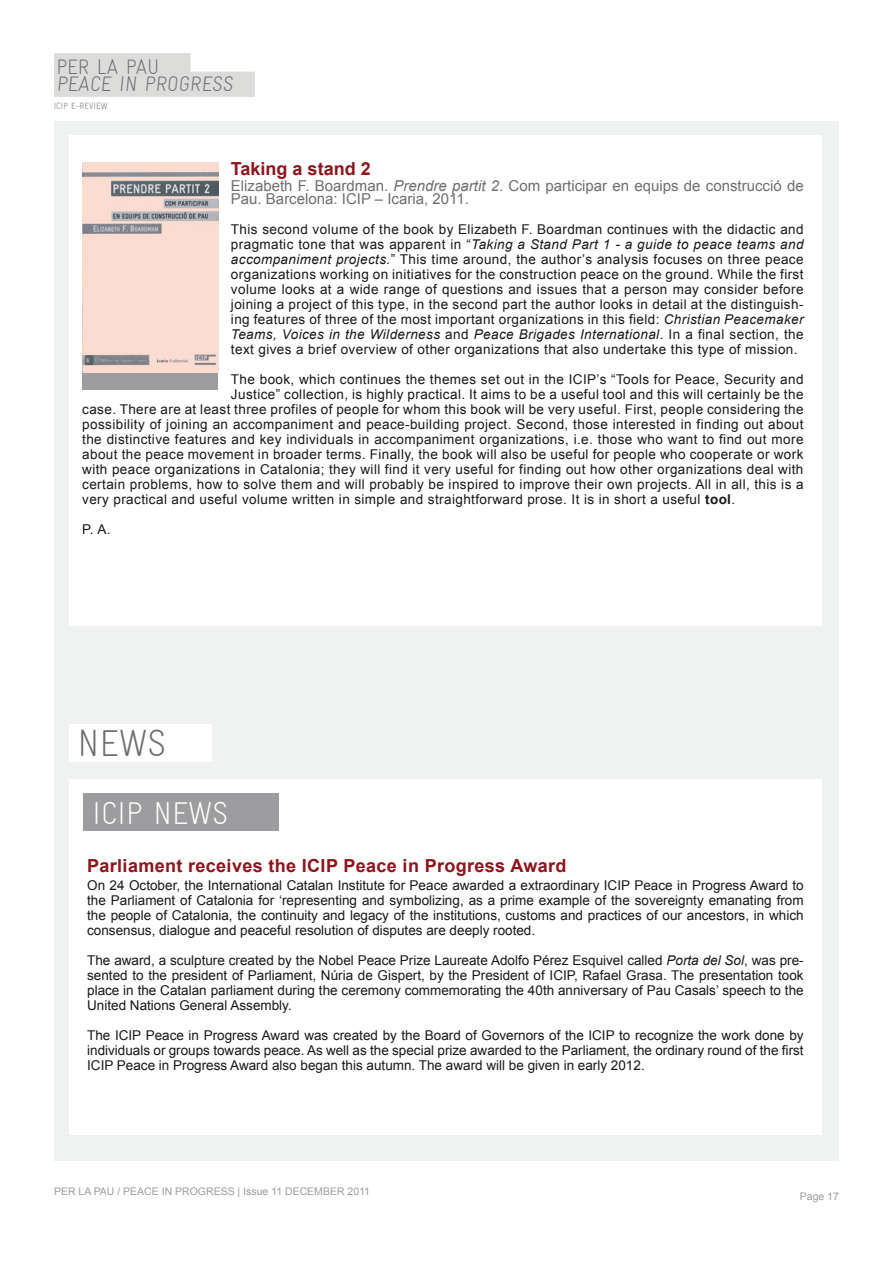
<style>
.page{position:relative;width:893px;height:1263px;background:#fff}
.page>*{position:absolute;margin:0;border:0;box-sizing:border-box;transform-origin:0 0}
.t1{font:300 37.5px "Gravur Condensed";color:#6e6e70}
.t2{font:300 31.5px "Gravur Condensed";color:#fff}
.t3{font:300 21px/17.5px "Gravur Condensed";color:#6e6e70}
.t4{font:700 18px "Arial";letter-spacing:.02em;color:#8d141a}
.t5{font:700 18px "Arial";color:#8d141a}
.t6{font:15px/13.5px "Arial";color:#6e6e70}
.t7{font:13.5px/15px "Arial";letter-spacing:.03em;color:#1a171c;text-align:justify}
.t8{font:10.5px "Arial";color:#9d9d9f}
.t9{font:300 9px "Gravur Condensed";color:#6e6e70}
.s1{font-style:italic}
.s2{font-weight:700}
</style>
<div class="page">
<div style="left:54px;top:53px;width:136px;height:22px;background:#dcdcdb"></div>
<div style="left:54px;top:72px;width:201px;height:25px;background:#dcdcdb"></div>
<div style="left:54px;top:122px;width:785px;height:1039px;background:#f0f1f1"></div>
<div style="left:69px;top:135px;width:752px;height:999px;background:#fff"></div>
<div style="left:82px;top:162px;width:136px;height:227px;background:#9d9d9f"></div>
<img style="left:82px;top:162px;width:136px;height:211px">
<div style="left:63px;top:627px;width:768px;height:152px;background:#f0f1f1"></div>
<div style="left:84px;top:793px;width:195px;height:38px;background:#9d9d9f"></div>
<div style="left:69px;top:724px;width:142px;height:38px;background:#fff"></div>
<h3 class="t3" style="left:56px;top:58px;width:180px">PER LA PAU<br>PEACE IN PROGRESS</h3>
<p class="t9" style="left:54px;top:101px;width:55px">ICIP E-REVIEW</p>
<h3 class="t5" style="left:231px;top:157px;width:141px">Taking a stand 2</h3>
<p class="t6" style="left:231px;top:179px;width:574px">Elizabeth F. Boardman. <span class="s1">Prendre partit 2</span>. Com participar en equips de construcció de<br>Pau. Barcelona: ICIP – Icaria, 2011.</p>
<p class="t7" style="left:231px;top:222px;width:574px">This second volume of the book by Elizabeth F. Boardman continues with the didactic and pragmatic tone that was apparent in “<span class="s1">Taking a Stand Part 1 - a guide to peace teams and accompaniment projects.</span>” This time around, the author’s analysis focuses on three peace organizations working on initiatives for the construction peace on the ground. While the first volume looks at a wide range of questions and issues that a person may consider before joining a project of this type, in the second part the author looks in detail at the distinguish&shy;ing features of three of the most important organizations in this field: <span class="s1">Christian Peacemaker Teams, Voices in the Wilderness</span> and <span class="s1">Peace Brigades International</span>. In a final section, the text gives a brief overview of other organizations that also undertake this type of mission.</p>
<p class="t7" style="left:231px;top:372px;width:574px">The book, which continues the themes set out in the ICIP’s “Tools for Peace, Security and</p>
<p class="t7" style="left:231px;top:387px;width:574px">Justice” collection, is highly practical. It aims to be a useful tool and this will certainly be the</p>
<p class="t7" style="left:82px;top:402px;width:723px">case. There are at least three profiles of people for whom this book will be very useful. First, people considering the</p>
<p class="t7" style="left:82px;top:417px;width:723px">possibility of joining an accompaniment and peace-building project. Second, those interested in finding out about</p>
<p class="t7" style="left:82px;top:432px;width:723px">the distinctive features and key individuals in accompaniment organizations, i.e. those who want to find out more</p>
<p class="t7" style="left:82px;top:447px;width:723px">about the peace movement in broader terms. Finally, the book will also be useful for people who cooperate or work</p>
<p class="t7" style="left:82px;top:462px;width:723px">with peace organizations in Catalonia; they will find it very useful for finding out how other organizations deal with</p>
<p class="t7" style="left:82px;top:477px;width:723px">certain problems, how to solve them and will probably be inspired to improve their own projects. All in all, this is a</p>
<p class="t7" style="left:82px;top:492px;width:654px">very practical and useful volume written in simple and straightforward prose. It is in short a useful <span class="s2">tool</span>.</p>
<p class="t7" style="left:82px;top:522px;width:30px">P. A.</p>
<h1 class="t1" style="left:77px;top:722px;width:90px">NEWS</h1>
<h2 class="t2" style="left:92px;top:795px;width:137px">ICIP NEWS</h2>
<h3 class="t4" style="left:87px;top:854px;width:481px">Parliament receives the ICIP Peace in Progress Award</h3>
<p class="t7" style="left:87px;top:877px;width:718px">On 24 October, the International Catalan Institute for Peace awarded a extraordinary ICIP Peace in Progress Award to the Parliament of Catalonia for ‘representing and symbolizing, as a prime example of the sovereignty emanating from the people of Catalonia, the continuity and legacy of the institutions, customs and practices of our ancestors, in which consensus, dialogue and peaceful resolution of disputes are deeply rooted.</p>
<p class="t7" style="left:87px;top:952px;width:718px">The award, a sculpture created by the Nobel Peace Prize Laureate Adolfo Pérez Esquivel called <span class="s1">Porta del Sol</span>, was pre&shy;sented to the president of Parliament, Núria de Gispert, by the President of ICIP, Rafael Grasa. The presentation took place in the Catalan parliament during the ceremony commemorating the 40th anniversary of Pau Casals’ speech to the United Nations General Assembly.</p>
<p class="t7" style="left:87px;top:1027px;width:718px">The ICIP Peace in Progress Award was created by the Board of Governors of the ICIP to recognize the work done by individuals or groups towards peace. As well as the special prize awarded to the Parliament, the ordinary round of the first ICIP Peace in Progress Award also began this autumn. The award will be given in early 2012.</p>
<p class="t8" style="left:54px;top:1184px;width:318px">PER LA PAU / PEACE IN PROGRESS | Issue 11 DECEMBER 2011</p>
<p class="t8" style="left:800px;top:1189px;width:41px">Page 17</p>
</div>
